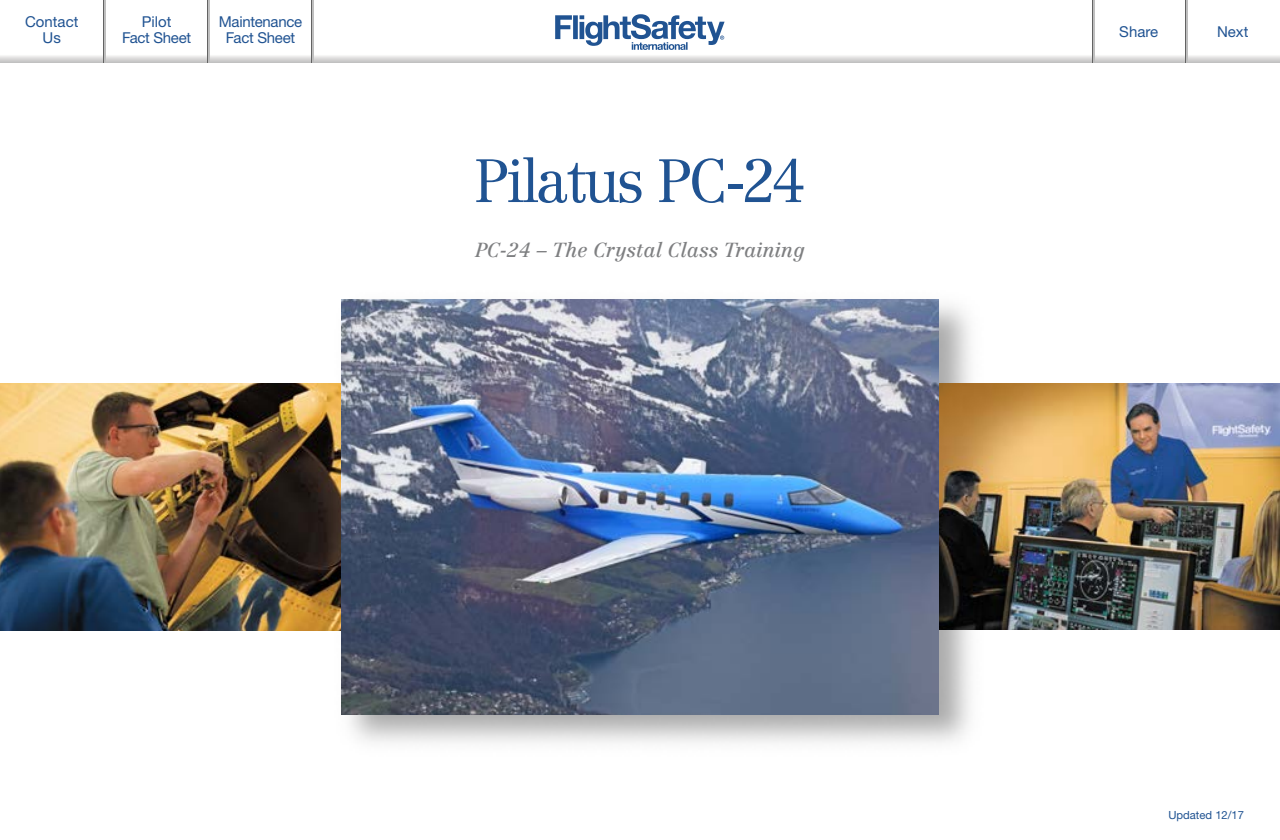
<style>
.page{position:relative;width:1280px;height:840px;background:#fff}
.page>*{position:absolute;margin:0;border:0;box-sizing:border-box;transform-origin:0 0}
.t1{font:300 60px "Centennial";letter-spacing:-.045em;color:#205392}
.t2{font:italic 20px "Centennial";color:#7e7f81}
.t3{font:15px/16.2px "Helvetica Neue";letter-spacing:-.02em;color:#205392;text-align:center}
.t4{font:15px/16.2px "Helvetica Neue";color:#205392;text-align:center}
.t5{font:11.25px "Helvetica Neue";color:#205392}
</style>
<div class="page">
<svg style="left:555px;top:14px;width:170px;height:36px"></svg>
<svg style="left:0;top:54px;width:1280px;height:8px"></svg>
<hr style="left:104px;top:0;width:1px;height:62px;background:#636363">
<hr style="left:105px;top:0;width:1px;height:62px;background:#bfbfbf">
<hr style="left:207px;top:0;width:2px;height:62px;background:#636363">
<hr style="left:209px;top:0;width:1px;height:62px;background:#bfbfbf">
<hr style="left:311px;top:0;width:1px;height:62px;background:#636363">
<hr style="left:312px;top:0;width:2px;height:62px;background:#bfbfbf">
<hr style="left:1092px;top:0;width:2px;height:62px;background:#636363">
<hr style="left:1094px;top:0;width:1px;height:62px;background:#bfbfbf">
<hr style="left:1185px;top:0;width:1px;height:62px;background:#636363">
<hr style="left:1186px;top:0;width:2px;height:62px;background:#bfbfbf">
<img style="left:298px;top:304px;width:722px;height:439px">
<img style="left:939px;top:384px;width:341px;height:246px">
<img style="left:0;top:384px;width:341px;height:246px">
<img style="left:341px;top:299px;width:598px;height:415px">
<p class="t4" style="left:25px;top:13px;width:55px">Contact<br>Us</p>
<p class="t3" style="left:219px;top:13px;width:85px">Maintenance<br>Fact Sheet</p>
<p class="t3" style="left:1119px;top:23px;width:40px">Share</p>
<p class="t3" style="left:122px;top:13px;width:70px">Pilot<br>Fact Sheet</p>
<p class="t3" style="left:1217px;top:23px;width:33px">Next</p>
<h1 class="t1" style="left:474px;top:145px;width:334px">Pilatus PC-24</h1>
<h2 class="t2" style="left:475px;top:238px;width:331px">PC-24 – The Crystal Class Training</h2>
<p class="t5" style="left:1168px;top:808px;width:77px">Updated 12/17</p>
</div>
